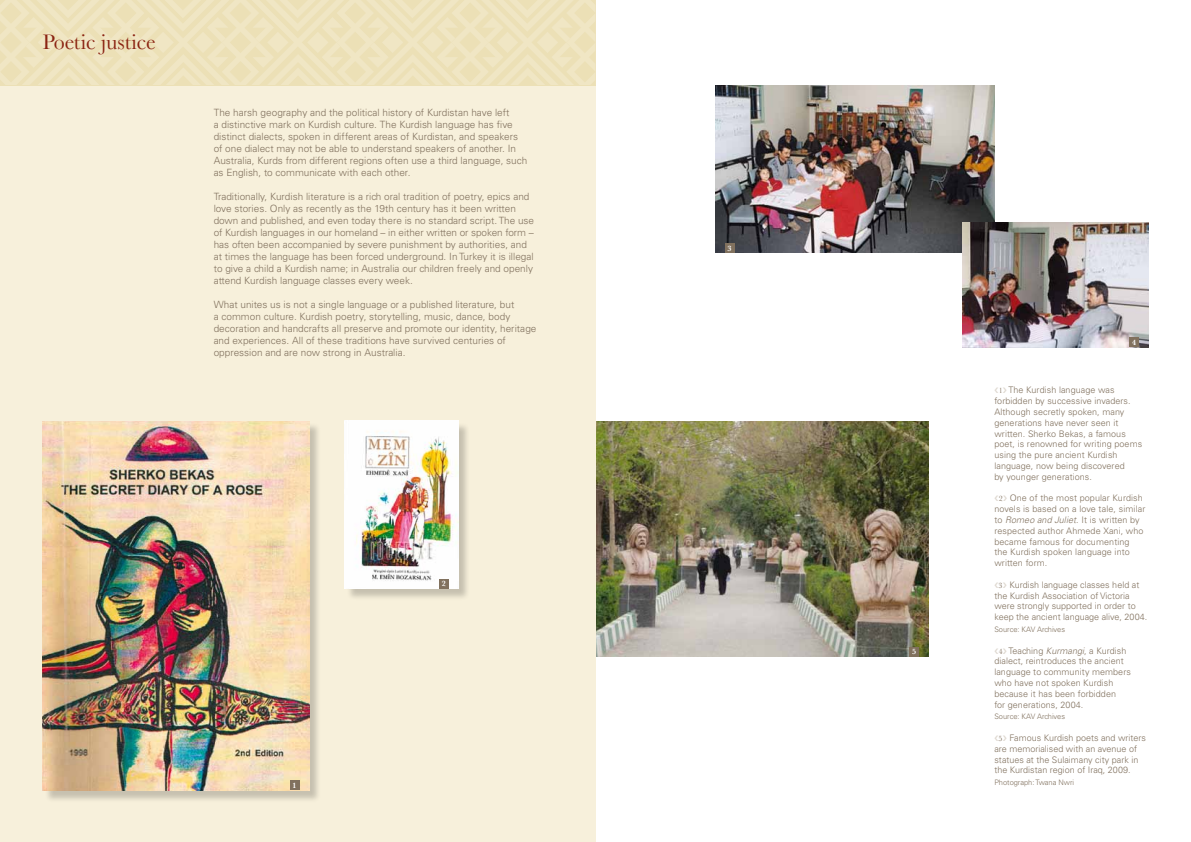
<style>
.page{position:relative;width:1191px;height:842px;background:#fff}
.page>*{position:absolute;margin:0;border:0;box-sizing:border-box;transform-origin:0 0}
.t1{font:22px "Baskerville";letter-spacing:-.01em;color:#8b2412}
.t2{font:300 10px/12px "Univers";color:#81715e}
.t3{font:300 9px/10.8px "Univers";letter-spacing:.005em;color:#81715e}
.t4{font:600 8px "Baskerville";color:#fff}
.t5{font:300 7.5px "Univers";letter-spacing:-.005em;color:#81715e}
.s1{font-family:"Baskerville";font-weight:400;font-size:8px}
.s2{font-style:italic}
</style>
<div class="page">
<img style="left:715px;top:85px;width:279px;height:168px">
<img style="left:962px;top:222px;width:186px;height:125px">
<img style="left:595px;top:421px;width:333px;height:235px">
<div style="left:725px;top:243px;width:9px;height:10px;background:#81715e"></div>
<div style="left:1129px;top:337px;width:10px;height:10px;background:#81715e"></div>
<div style="left:909px;top:647px;width:10px;height:9px;background:#81715e"></div>
<div style="left:0;top:0;width:595px;height:842px;background:#f7f0db"></div>
<svg style="left:0;top:0;width:595px;height:85px"></svg>
<div style="left:346px;top:422px;width:125px;height:179px;background:#000;opacity:.2"></div>
<img style="left:344px;top:421px;width:114px;height:167px">
<div style="left:44px;top:422px;width:278px;height:381px;background:#000;opacity:.2"></div>
<img style="left:43px;top:421px;width:266px;height:369px">
<div style="left:290px;top:781px;width:9px;height:9px;background:#81715e"></div>
<div style="left:439px;top:579px;width:9px;height:9px;background:#81715e"></div>
<h1 class="t1" style="left:43px;top:29px;width:115px">Poetic justice</h1>
<p class="t2" style="left:214px;top:106px;width:315px">The harsh geography and the political history of Kurdistan have left<br>a distinctive mark on Kurdish culture. The Kurdish language has five distinct dialects, spoken in different areas of Kurdistan, and speakers of one dialect may not be able to understand speakers of another. In Australia, Kurds from different regions often use a third language, such as English, to communicate with each other.</p>
<p class="t2" style="left:214px;top:190px;width:322px">Traditionally, Kurdish literature is a rich oral tradition of poetry, epics and love stories. Only as recently as the 19th century has it been written down and published, and even today there is no standard script. The use of Kurdish languages in our homeland – in either written or spoken form – has often been accompanied by severe punishment by authorities, and at times the language has been forced underground. In Turkey it is illegal to give a child a Kurdish name; in Australia our children freely and openly attend Kurdish language classes every week.</p>
<p class="t2" style="left:214px;top:298px;width:324px">What unites us is not a single language or a published literature, but<br>a common culture. Kurdish poetry, storytelling, music, dance, body decoration and handcrafts all preserve and promote our identity, heritage and experiences. All of these traditions have survived centuries of oppression and are now strong in Australia.</p>
<p class="t4" style="left:293px;top:781px;width:5px">1</p>
<p class="t4" style="left:442px;top:579px;width:5px">2</p>
<p class="t4" style="left:727px;top:243px;width:5px">3</p>
<p class="t4" style="left:912px;top:647px;width:5px">5</p>
<p class="t4" style="left:1132px;top:338px;width:5px">4</p>
<p class="t3" style="left:994px;top:385px;width:149px;text-indent:4px"><span class="s1">1</span> The Kurdish language was forbidden by successive invaders.<br>Although secretly spoken, many generations have never seen it written. Sherko Bekas, a famous poet, is renowned for writing poems using the pure ancient Kurdish language, now being discovered<br>by younger generations.</p>
<p class="t3" style="left:994px;top:493px;width:152px;text-indent:4px"><span class="s1">2</span> One of the most popular Kurdish novels is based on a love tale, similar to <span class="s2">Romeo and Juliet</span>. It is written by respected author Ahmede Xani, who became famous for documenting<br>the Kurdish spoken language into written form.</p>
<p class="t3" style="left:994px;top:579px;width:154px;text-indent:4px"><span class="s1">3</span> Kurdish language classes held at the Kurdish Association of Victoria were strongly supported in order to keep the ancient language alive, 2004.</p>
<p class="t5" style="left:994px;top:625px;width:72px">Source: KAV Archives</p>
<p class="t3" style="left:994px;top:645px;width:138px;text-indent:4px"><span class="s1">4</span> Teaching <span class="s2">Kurmangi</span>, a Kurdish dialect, reintroduces the ancient language to community members who have not spoken Kurdish because it has been forbidden<br>for generations, 2004.</p>
<p class="t5" style="left:994px;top:712px;width:72px">Source: KAV Archives</p>
<p class="t3" style="left:994px;top:732px;width:153px;text-indent:4px"><span class="s1">5</span> Famous Kurdish poets and writers are memorialised with an avenue of statues at the Sulaimany city park in the Kurdistan region of Iraq, 2009.</p>
<p class="t5" style="left:994px;top:778px;width:81px">Photograph: Twana Nwri</p>
</div>
